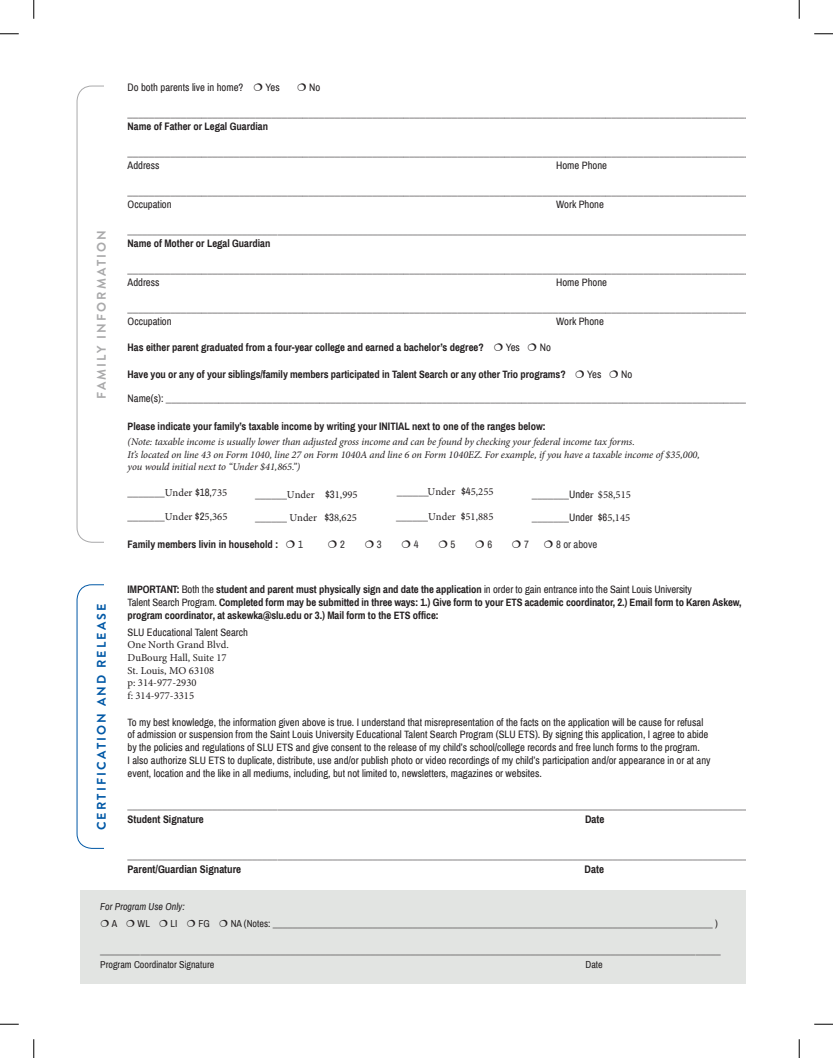
<style>
.page{position:relative;width:833px;height:1058px;background:#fff}
.page>*{position:absolute;margin:0;border:0;box-sizing:border-box;transform-origin:0 0}
.t1{font:700 12.5px "Brandon Grotesque";letter-spacing:.17em;color:#0158a6}
.t2{font:700 12.5px "Brandon Grotesque";letter-spacing:.17em;color:#a9a9aa}
.t3{font:700 11px "Archivo Narrow";color:#231f20}
.t4{font:700 10.75px "Archivo Narrow";color:#231f20}
.t5{font:10.62px/12.8px "Minion Pro";color:#231f20}
.t6{font:10.62px/12.8px "Archivo Narrow";color:#231f20}
.t7{font:700 10.62px/12.8px "Archivo Narrow";letter-spacing:-.005em;color:#231f20}
.t8{font:10.62px "Archivo Narrow";color:#312f30}
.t9{font:italic 10.25px/12.4px "Minion Pro";letter-spacing:-.005em;color:#231f20}
.t10{font:10px "Minion Pro";color:#231f20}
.t11{font:10px "Archivo Narrow";color:#231f20}
.t12{font:italic 10px "Archivo Narrow";color:#231f20}
.s1{font-family:"Archivo Narrow"}
.s2{font-weight:400}
</style>
<div class="page">
<svg style="left:76px;top:584px;width:28px;height:265px"></svg>
<div style="left:80px;top:889px;width:667px;height:94px;background:#e2e4e2"></div>
<svg style="left:76px;top:85px;width:28px;height:457px"></svg>
<div style="left:746px;top:49px;width:64px;height:941px;background:#fff"></div>
<svg style="left:0;top:33px;width:19px;height:2px"></svg>
<svg style="left:814px;top:33px;width:18px;height:2px"></svg>
<svg style="left:0;top:1023px;width:19px;height:2px"></svg>
<svg style="left:814px;top:1023px;width:18px;height:2px"></svg>
<svg style="left:33px;top:0;width:2px;height:19px"></svg>
<svg style="left:33px;top:1039px;width:2px;height:19px"></svg>
<svg style="left:798px;top:0;width:2px;height:19px"></svg>
<svg style="left:798px;top:1039px;width:2px;height:19px"></svg>
<p class="t2" style="left:93px;top:399px;width:171px;rotate:-90deg">FAMILY INFORMATION</p>
<p class="t1" style="left:93px;top:830px;width:228px;rotate:-90deg">CERTIFICATION AND RELEASE</p>
<p class="t6" style="left:128px;top:81px;width:117px">Do both parents live in home?</p>
<p class="t6" style="left:265px;top:81px;width:16px">Yes</p>
<p class="t6" style="left:309px;top:81px;width:13px">No</p>
<p class="t5" style="left:128px;top:107px;width:628px">______________________________________________________________________________________________________________________</p>
<p class="t7" style="left:128px;top:120px;width:142px">Name of Father or Legal Guardian</p>
<p class="t5" style="left:128px;top:146px;width:628px">______________________________________________________________________________________________________________________</p>
<p class="t6" style="left:128px;top:159px;width:33px">Address</p>
<p class="t6" style="left:556px;top:159px;width:52px">Home Phone</p>
<p class="t5" style="left:128px;top:185px;width:628px">______________________________________________________________________________________________________________________</p>
<p class="t6" style="left:128px;top:198px;width:46px">Occupation</p>
<p class="t6" style="left:556px;top:198px;width:49px">Work Phone</p>
<p class="t10" style="left:128px;top:224px;width:626px">_____________________________________________________________________________________________________________________________</p>
<p class="t7" style="left:128px;top:237px;width:144px">Name of Mother or Legal Guardian</p>
<p class="t5" style="left:128px;top:263px;width:628px">______________________________________________________________________________________________________________________</p>
<p class="t6" style="left:128px;top:276px;width:33px">Address</p>
<p class="t6" style="left:556px;top:276px;width:52px">Home Phone</p>
<p class="t5" style="left:128px;top:302px;width:628px">______________________________________________________________________________________________________________________</p>
<p class="t6" style="left:128px;top:315px;width:46px">Occupation</p>
<p class="t6" style="left:556px;top:315px;width:49px">Work Phone</p>
<p class="t7" style="left:128px;top:341px;width:357px">Has either parent graduated from a four-year college and earned a bachelor’s degree?</p>
<p class="t6" style="left:505px;top:341px;width:16px">Yes</p>
<p class="t6" style="left:540px;top:341px;width:13px">No</p>
<p class="t7" style="left:128px;top:368px;width:439px">Have you or any of your siblings/family members participated in Talent Search or any other Trio programs?</p>
<p class="t6" style="left:587px;top:368px;width:16px">Yes</p>
<p class="t6" style="left:621px;top:368px;width:13px">No</p>
<p class="t5" style="left:128px;top:392px;width:629px"><span class="s1">Name(s):</span> _______________________________________________________________________________________________________________</p>
<p class="t7" style="left:128px;top:420px;width:419px">Please indicate your family’s taxable income by writing your INITIAL next to one of the ranges below:</p>
<p class="t9" style="left:128px;top:436px;width:574px">(Note: taxable income is usually lower than adjusted gross income and can be found by checking your federal income tax forms.<br>It’s located on line 43 on Form 1040, line 27 on Form 1040A and line 6 on Form 1040EZ. For example, if you have a taxable income of $35,000, you would initial next to “Under $41,865.”)</p>
<p class="t5" style="left:128px;top:486px;width:101px">_______Under <span class="s1">$18,</span>735</p>
<p class="t5" style="left:128px;top:510px;width:101px">_______Under <span class="s1">$2</span>5<span class="s1">,</span>365</p>
<p class="t5" style="left:397px;top:485px;width:98px">______Under <span class="s1">$4</span>5<span class="s1">,</span>255</p>
<p class="t5" style="left:396px;top:510px;width:99px">______Under <span class="s1">$</span>51<span class="s1">,</span>885</p>
<p class="t5" style="left:255px;top:488px;width:104px">______Under <span class="s1">$3</span>1,995</p>
<p class="t5" style="left:255px;top:511px;width:103px">______ Under <span class="s1">$3</span>8<span class="s1">,</span>625</p>
<p class="t5" style="left:532px;top:488px;width:100px">_______<span class="s1">Unde</span>r $58<span class="s1">,</span>515</p>
<p class="t5" style="left:532px;top:511px;width:100px">_______<span class="s1">Under $6</span>5,145</p>
<p class="t7" style="left:128px;top:537px;width:152px">Family members livin in household :</p>
<p class="t8" style="left:298px;top:537px;width:6px">1</p>
<p class="t8" style="left:340px;top:537px;width:6px">2</p>
<p class="t8" style="left:377px;top:537px;width:6px">3</p>
<p class="t8" style="left:414px;top:537px;width:6px">4</p>
<p class="t8" style="left:450px;top:537px;width:6px">5</p>
<p class="t8" style="left:487px;top:537px;width:6px">6</p>
<p class="t8" style="left:524px;top:537px;width:6px">7</p>
<p class="t8" style="left:556px;top:537px;width:43px">8 or above</p>
<p class="t7" style="left:127px;top:583px;width:615px">IMPORTANT: <span class="s2">Both the</span> student and parent must physically sign and date the application <span class="s2">in order to gain entrance into the Saint Louis University<br>Talent Search Program.</span> Completed form may be submitted in three ways: 1.) Give form to your ETS academic coordinator, 2.) Email form to Karen Askew, program coordinator, at askewka@slu.edu or 3.) Mail form to the ETS office:</p>
<p class="t6" style="left:127px;top:626px;width:122px">SLU Educational Talent Search</p>
<p class="t5" style="left:127px;top:638px;width:103px">One North Grand Blvd.<br>DuBourg Hall, Suite 17<br>St. Louis, MO 63108<br>p: 314-977-2930<br>f: 314-977-3315</p>
<p class="t6" style="left:127px;top:715px;width:584px">To my best knowledge, the information given above is true. I understand that misrepresentation of the facts on the application will be cause for refusal of admission or suspension from the Saint Louis University Educational Talent Search Program (SLU ETS). By signing this application, I agree to abide by the policies and regulations of SLU ETS and give consent to the release of my child’s school/college records and free lunch forms to the program.<br>I also authorize SLU ETS to duplicate, distribute, use and/or publish photo or video recordings of my child’s participation and/or appearance in or at any event, location and the like in all mediums, including, but not limited to, newsletters, magazines or websites.</p>
<p class="t10" style="left:127px;top:799px;width:627px">_____________________________________________________________________________________________________________________________</p>
<p class="t4" style="left:128px;top:812px;width:78px">Student Signature</p>
<p class="t3" style="left:585px;top:812px;width:21px">Date</p>
<p class="t10" style="left:128px;top:849px;width:621px">____________________________________________________________________________________________________________________________</p>
<p class="t3" style="left:128px;top:862px;width:115px">Parent/Guardian Signature</p>
<p class="t3" style="left:584px;top:862px;width:21px">Date</p>
<p class="t12" style="left:100px;top:900px;width:86px">For Program Use Only:</p>
<p class="t11" style="left:112px;top:917px;width:7px">A</p>
<p class="t11" style="left:138px;top:917px;width:14px">WL</p>
<p class="t11" style="left:170px;top:917px;width:8px">LI</p>
<p class="t11" style="left:198px;top:917px;width:13px">FG</p>
<p class="t10" style="left:231px;top:916px;width:488px"><span class="s1">NA (Notes:</span> ________________________________________________________________________________________ <span class="s1">)</span></p>
<p class="t10" style="left:100px;top:944px;width:622px">____________________________________________________________________________________________________________________________</p>
<p class="t11" style="left:100px;top:958px;width:115px">Program Coordinator Signature</p>
<p class="t11" style="left:585px;top:958px;width:19px">Date</p>
</div>
